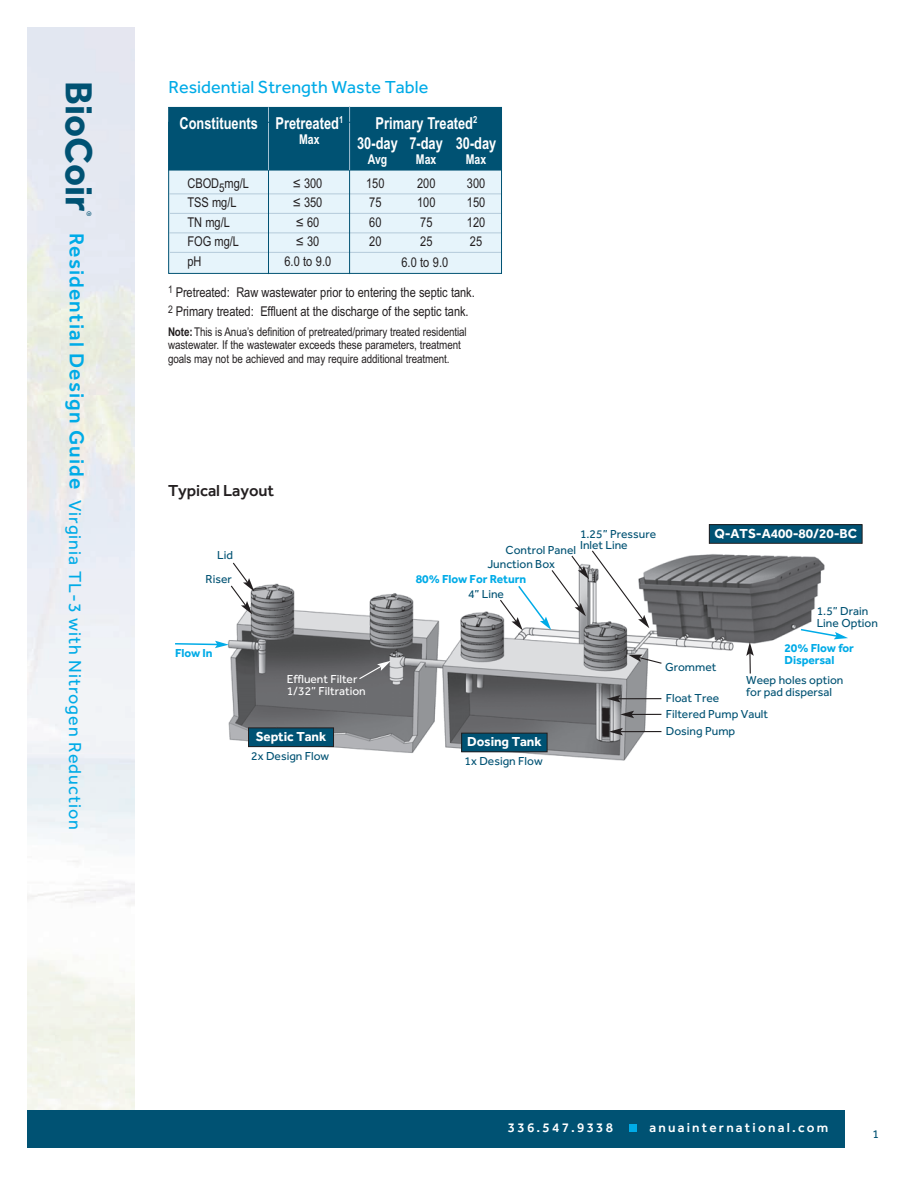
<style>
.page{position:relative;width:918px;height:1188px;background:#fff}
.page>*{position:absolute;margin:0;border:0;box-sizing:border-box;transform-origin:0 0}
.t1{font:700 39px "Effra";color:#005273}
.t2{font:18px "Effra";letter-spacing:.055em;color:#00abe7}
.t3{font:18px "Effra";color:#00abe7}
.t4{font:700 16.5px/19.5px "Arial Narrow";color:#fff;scale:.95 1}
.t5{font:500 16.5px "Effra";letter-spacing:-.005em;color:#231f20}
.t6{font:13.5px/19.5px "Arial Narrow";letter-spacing:-.005em;color:#231f20}
.t7{font:700 13.5px "Effra";letter-spacing:-.005em;color:#fff}
.t8{font:500 13.5px "Effra";letter-spacing:.165em;color:#fff}
.t9{font:700 13.5px "Arial Narrow";color:#fff;scale:.95 1}
.t10{font:12px/13.5px "Arial Narrow";letter-spacing:-.005em;color:#231f20}
.t11{font:12px/16.5px "Effra";color:#005273}
.t12{font:700 12px/12px "Effra";letter-spacing:-.005em;color:#00abe7}
.t13{font:12px/12px "Effra";color:#fff}
.t14{font:6.75px "Effra";color:#005273}
.s1{font-weight:500;font-size:21px}
.s2{font-weight:700}
</style>
<div class="page">
<div style="left:27px;top:1110px;width:818px;height:38px;background:#005273"></div>
<div style="left:629px;top:1124px;width:8px;height:8px;background:#00abe7"></div>
<img style="left:228px;top:532px;width:597px;height:229px">
<div style="left:709px;top:525px;width:153px;height:18px;background:#005273"></div>
<div style="left:709px;top:524px;width:154px;height:20px;border:1px solid #231f20"></div>
<div style="left:462px;top:733px;width:85px;height:19px;background:#005273"></div>
<div style="left:461px;top:733px;width:87px;height:19px;border:1px solid #231f20"></div>
<div style="left:249px;top:728px;width:85px;height:19px;background:#005273"></div>
<div style="left:248px;top:728px;width:86px;height:19px;border:1px solid #231f20"></div>
<svg style="left:799px;top:628px;width:49px;height:11px"></svg>
<svg style="left:175px;top:641px;width:54px;height:7px"></svg>
<svg style="left:358px;top:661px;width:33px;height:19px"></svg>
<svg style="left:230px;top:561px;width:24px;height:53px"></svg>
<svg style="left:499px;top:549px;width:150px;height:81px"></svg>
<svg style="left:607px;top:695px;width:56px;height:7px"></svg>
<svg style="left:628px;top:655px;width:35px;height:10px"></svg>
<hr style="left:631px;top:714px;width:30px;height:1px;background:#231f20">
<svg style="left:620px;top:711px;width:14px;height:7px"></svg>
<svg style="left:609px;top:728px;width:54px;height:7px"></svg>
<svg style="left:746px;top:642px;width:8px;height:33px"></svg>
<div style="left:168px;top:170px;width:334px;height:103px;background:#e6f4fb"></div>
<hr style="left:170px;top:194px;width:332px;height:1px;background:#b5cbda">
<hr style="left:170px;top:213px;width:332px;height:1px;background:#b5cbda">
<hr style="left:170px;top:233px;width:332px;height:1px;background:#b5cbda">
<hr style="left:170px;top:252px;width:332px;height:1px;background:#b5cbda">
<div style="left:169px;top:108px;width:332px;height:62px;background:#005273"></div>
<div style="left:168px;top:107px;width:334px;height:63px;border:1px solid #005273"></div>
<hr style="left:268px;top:169px;width:1px;height:105px;background:#005273">
<hr style="left:349px;top:169px;width:1px;height:105px;background:#005273">
<hr style="left:268px;top:107px;width:1px;height:63px;background:#a4c1d2">
<hr style="left:349px;top:106px;width:1px;height:64px;background:#a4c1d2">
<div style="left:168px;top:122px;width:334px;height:152px;border:1px solid #005273"></div>
<h1 class="t1" style="left:103px;top:81px;width:132px;rotate:90deg">BioCoir</h1>
<p class="t14" style="left:93px;top:211px;width:7px;rotate:90deg">®</p>
<h2 class="t2" style="left:86px;top:233px;width:598px;rotate:90deg"><span class="s1">Residential Design Guide</span> Virginia TL-3 with Nitrogen Reduction</h2>
<h2 class="t3" style="left:168px;top:76px;width:261px">Residential Strength Waste Table</h2>
<p class="t4" style="left:179px;top:113px;width:174px">Constituents Pretreated<sup>1</sup></p>
<p class="t9" style="left:299px;top:131px;width:23px">Max</p>
<p class="t4" style="left:357px;top:114px;width:128px;text-indent:18px">Primary Treated<sup>2<br></sup>30-day</p>
<p class="t9" style="left:368px;top:151px;width:22px">Avg</p>
<p class="t4" style="left:456px;top:133px;width:44px">30-day</p>
<p class="t9" style="left:466px;top:151px;width:23px">Max</p>
<p class="t4" style="left:409px;top:133px;width:37px">7-day</p>
<p class="t9" style="left:416px;top:151px;width:23px">Max</p>
<p class="t6" style="left:187px;top:173px;width:63px">CBOD<sub>5</sub>mg/L<br>TSS mg/L<br>TN mg/L<br>FOG mg/L pH</p>
<p class="t6" style="left:168px;top:283px;width:308px"><sup>1</sup> Pretreated: Raw wastewater prior to entering the septic tank.<br><sup>2</sup> Primary treated: Effluent at the discharge of the septic tank.</p>
<p class="t10" style="left:168px;top:325px;width:300px"><span class="s2">Note:</span> This is Anua’s definition of pretreated/primary treated residential wastewater. If the wastewater exceeds these parameters, treatment goals may not be achieved and may require additional treatment.</p>
<p class="t6" style="left:417px;top:173px;width:20px">200<br>100<br>75<br>25</p>
<p class="t6" style="left:467px;top:173px;width:20px;text-align:justify">300<br>150<br>120<br>25</p>
<p class="t6" style="left:284px;top:173px;width:48px;text-align:center">≤ 300<br>≤ 350<br>≤ 60<br>≤ 30<br>6.0 to 9.0</p>
<p class="t6" style="left:366px;top:173px;width:20px">150<br>75<br>60<br>20</p>
<p class="t6" style="left:401px;top:252px;width:48px">6.0 to 9.0</p>
<p class="t5" style="left:168px;top:480px;width:108px">Typical Layout</p>
<p class="t11" style="left:206px;top:543px;width:29px;line-height:23.7px;text-align:right">Lid<br>Riser</p>
<p class="t11" style="left:580px;top:529px;width:78px;line-height:10.5px">1.25” Pressure<br>Inlet Line</p>
<p class="t11" style="left:487px;top:543px;width:90px;line-height:13.8px;text-indent:18px">Control Panel<br>Junction Box</p>
<p class="t12" style="left:416px;top:573px;width:112px">80% Flow For Return</p>
<p class="t7" style="left:714px;top:525px;width:144px">Q-ATS-A400-80/20-BC</p>
<p class="t11" style="left:468px;top:586px;width:38px">4” Line</p>
<p class="t11" style="left:817px;top:604px;width:63px;line-height:12px">1.5” Drain<br>Line Option</p>
<p class="t12" style="left:175px;top:647px;width:39px">Flow In</p>
<p class="t13" style="left:287px;top:672px;width:80px">Effluent Filter<br>1/32” Filtration</p>
<p class="t7" style="left:256px;top:728px;width:72px">Septic Tank</p>
<p class="t11" style="left:251px;top:747px;width:80px">2x Design Flow</p>
<p class="t7" style="left:467px;top:733px;width:76px">Dosing Tank</p>
<p class="t11" style="left:465px;top:752px;width:80px">1x Design Flow</p>
<p class="t12" style="left:784px;top:641px;width:71px">20% Flow for<br>Dispersal</p>
<p class="t11" style="left:665px;top:658px;width:53px">Grommet</p>
<p class="t11" style="left:666px;top:689px;width:104px">Float Tree<br>Filtered Pump Vault<br>Dosing Pump</p>
<p class="t11" style="left:746px;top:674px;width:99px;line-height:12px">Weep holes option for pad dispersal</p>
<p class="t8" style="left:508px;top:1119px;width:107px">336.547.9338</p>
<p class="t8" style="left:649px;top:1119px;width:180px">anuainternational.com</p>
<p class="t11" style="left:872px;top:1125px;width:8px">1</p>
</div>
